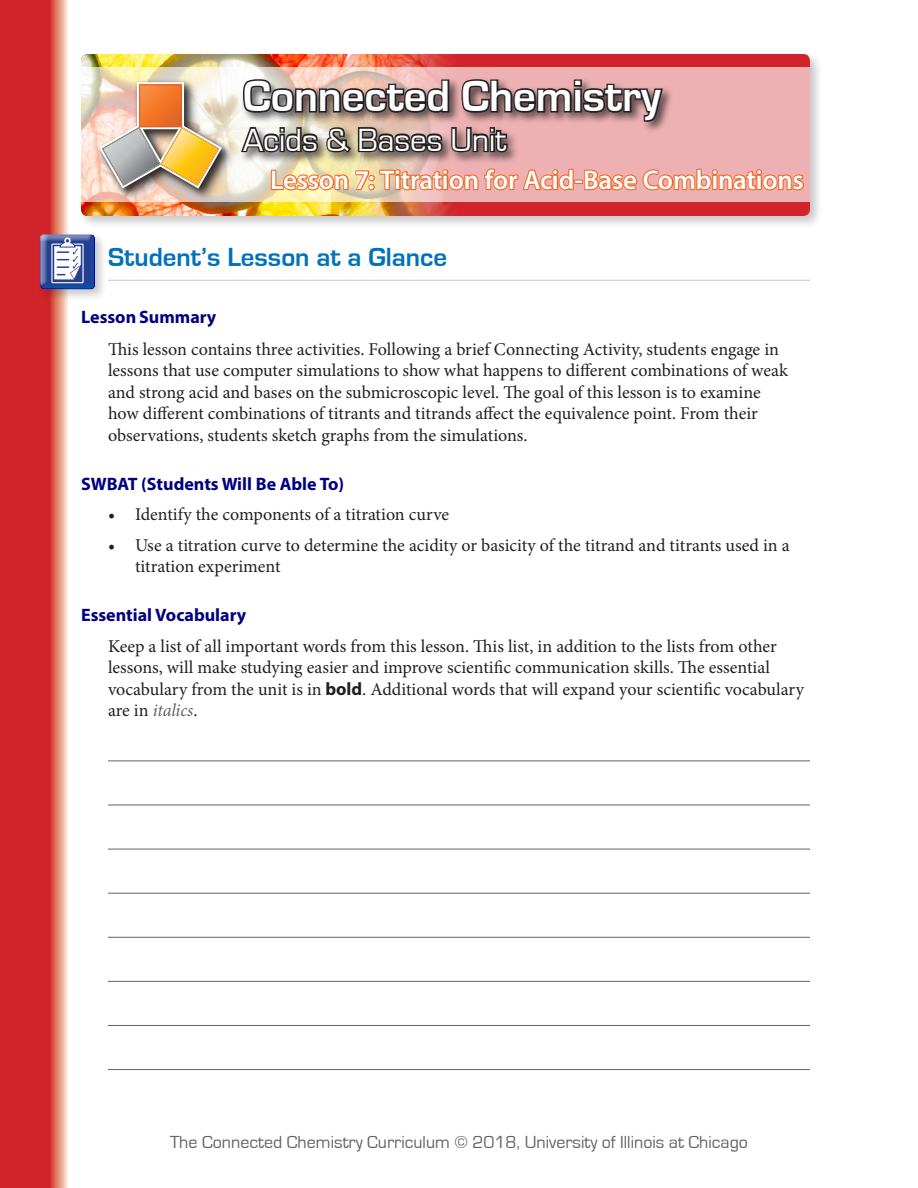
<style>
.page{position:relative;width:918px;height:1188px;background:#fff}
.page>*{position:absolute;margin:0;border:0;box-sizing:border-box;transform-origin:0 0}
.t1{font:700 45px "Eurostile";color:#fff}
.t2{font:33px "Eurostile";color:#fff}
.t3{font:600 27px "Myriad Pro";letter-spacing:-.01em;color:#fff}
.t4{font:700 27px "Eurostile";color:#0072bc}
.t5{font:18px/21.6px "Minion Pro";color:#231f20}
.t6{font:18px "Eurostile";color:#636366}
.t7{font:700 18px "Myriad Pro";color:#000080}
.s1{font-family:"Myriad Pro";font-weight:700}
.s2{font-style:italic;color:#636366}
</style>
<div class="page">
<svg style="left:0;top:0;width:68px;height:1188px;background:#d63f3f"></svg>
<div style="left:78px;top:51px;width:746px;height:179px;background:#231f20;opacity:.25"></div>
<div style="left:81px;top:54px;width:729px;height:162px;background:#d1232a;border-radius:7px"></div>
<img style="left:81px;top:54px;width:283px;height:162px">
<svg style="left:364px;top:54px;width:95px;height:162px"></svg>
<svg style="left:81px;top:68px;width:729px;height:134px;background:#efc6bb"></svg>
<div style="left:97px;top:79px;width:141px;height:126px;background:#231f20;opacity:.75"></div>
<img style="left:94px;top:77px;width:134px;height:122px">
<img style="left:99px;top:82px;width:123px;height:107px">
<hr style="left:108px;top:280px;width:702px;height:1px;background:#c7c8ca">
<hr style="left:108px;top:760px;width:702px;height:1px;background:#636366">
<hr style="left:108px;top:805px;width:702px;height:1px;background:#636366">
<hr style="left:108px;top:849px;width:702px;height:1px;background:#636366">
<hr style="left:108px;top:893px;width:702px;height:1px;background:#636366">
<hr style="left:108px;top:937px;width:702px;height:1px;background:#636366">
<hr style="left:108px;top:981px;width:702px;height:1px;background:#636366">
<hr style="left:108px;top:1025px;width:702px;height:1px;background:#636366">
<hr style="left:108px;top:1069px;width:702px;height:1px;background:#636366">
<svg style="left:239px;top:77px;width:566px;height:115px;background:#c09188"></svg>
<div style="left:37px;top:231px;width:71px;height:71px;background:#231f20;opacity:.25"></div>
<div style="left:33px;top:227px;width:66px;height:63px;background:#fff;opacity:.75"></div>
<div style="left:37px;top:230px;width:65px;height:60px;background:#00aeef;opacity:.75"></div>
<h1 class="t1" style="left:243px;top:72px;width:419px">Connected Chemistry</h1>
<h2 class="t2" style="left:243px;top:122px;width:265px">Acids &amp; Bases Unit</h2>
<h3 class="t3" style="left:270px;top:163px;width:535px">Lesson 7: Titration for Acid-Base Combinations</h3>
<h3 class="t4" style="left:108px;top:243px;width:341px">Student’s Lesson at a Glance</h3>
<p class="t7" style="left:81px;top:305px;width:137px">Lesson Summary</p>
<p class="t5" style="left:108px;top:338px;width:682px">This lesson contains three activities. Following a brief Connecting Activity, students engage in lessons that use computer simulations to show what happens to different combinations of weak and strong acid and bases on the submicroscopic level. The goal of this lesson is to examine how different combinations of titrants and titrands affect the equivalence point. From their observations, students sketch graphs from the simulations.</p>
<p class="t7" style="left:81px;top:472px;width:264px">SWBAT (Students Will Be Able To)</p>
<p class="t5" style="left:108px;top:504px;width:343px">• Identify the components of a titration curve</p>
<p class="t5" style="left:135px;top:534px;width:656px;text-indent:-27px">• Use a titration curve to determine the acidity or basicity of the titrand and titrants used in a titration experiment</p>
<p class="t7" style="left:81px;top:603px;width:167px">Essential Vocabulary</p>
<p class="t5" style="left:108px;top:635px;width:698px">Keep a list of all important words from this lesson. This list, in addition to the lists from other lessons, will make studying easier and improve scientific communication skills. The essential vocabulary from the unit is in <span class="s1">bold</span>. Additional words that will expand your scientific vocabulary are in <span class="s2">italics</span>.</p>
<p class="t6" style="left:170px;top:1132px;width:580px">The Connected Chemistry Curriculum © 2018, University of Illinois at Chicago</p>
</div>
